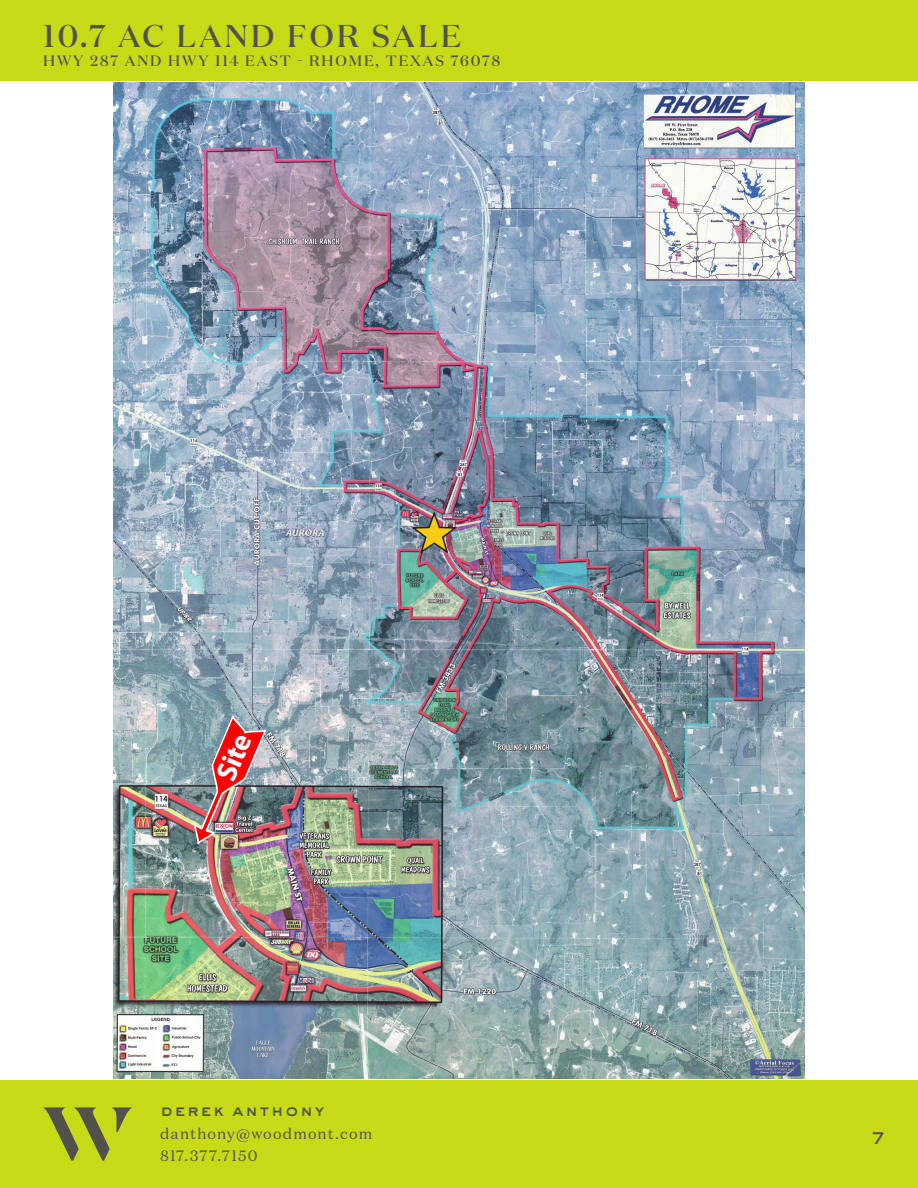
<style>
.page{position:relative;width:918px;height:1188px;background:#fff}
.page>*{position:absolute;margin:0;border:0;box-sizing:border-box;transform-origin:0 0}
.t1{font:500 31.5px "Domaine Display";letter-spacing:.1em;color:#53524a}
.t2{font:700 29.1px "Myriad Pro";color:#fff}
.t3{font:800 18px "Sackers Gothic Std";color:#53524a}
.t4{font:800 16.5px "Sackers Gothic Std";letter-spacing:.08em;color:#53524a}
.t5{font:500 15px "Domaine Display";letter-spacing:.125em;color:#53524a}
.t6{font:15px/22.5px "Domaine Text";letter-spacing:.07em;color:#53524a}
</style>
<div class="page">
<div style="left:0;top:1080px;width:918px;height:108px;background:#c7da16"></div>
<svg style="left:43px;top:1107px;width:89px;height:54px"></svg>
<div style="left:0;top:0;width:918px;height:81px;background:#c7da16"></div>
<img style="left:114px;top:83px;width:690px;height:995px">
<img style="left:409px;top:511px;width:50px;height:44px">
<img style="left:194px;top:716px;width:73px;height:130px">
<h1 class="t1" style="left:43px;top:16px;width:420px">10.7 AC LAND FOR SALE</h1>
<p class="t5" style="left:43px;top:51px;width:458px">HWY 287 AND HWY 114 EAST - RHOME, TEXAS 76078</p>
<p class="t2" style="left:210px;top:773px;width:49px;rotate:-67deg">Site</p>
<p class="t4" style="left:160px;top:1099px;width:165px">derek anthony</p>
<p class="t6" style="left:160px;top:1122px;width:214px">danthony@woodmont.com<br>817.377.7150</p>
<p class="t3" style="left:870px;top:1125px;width:18px">7</p>
</div>
